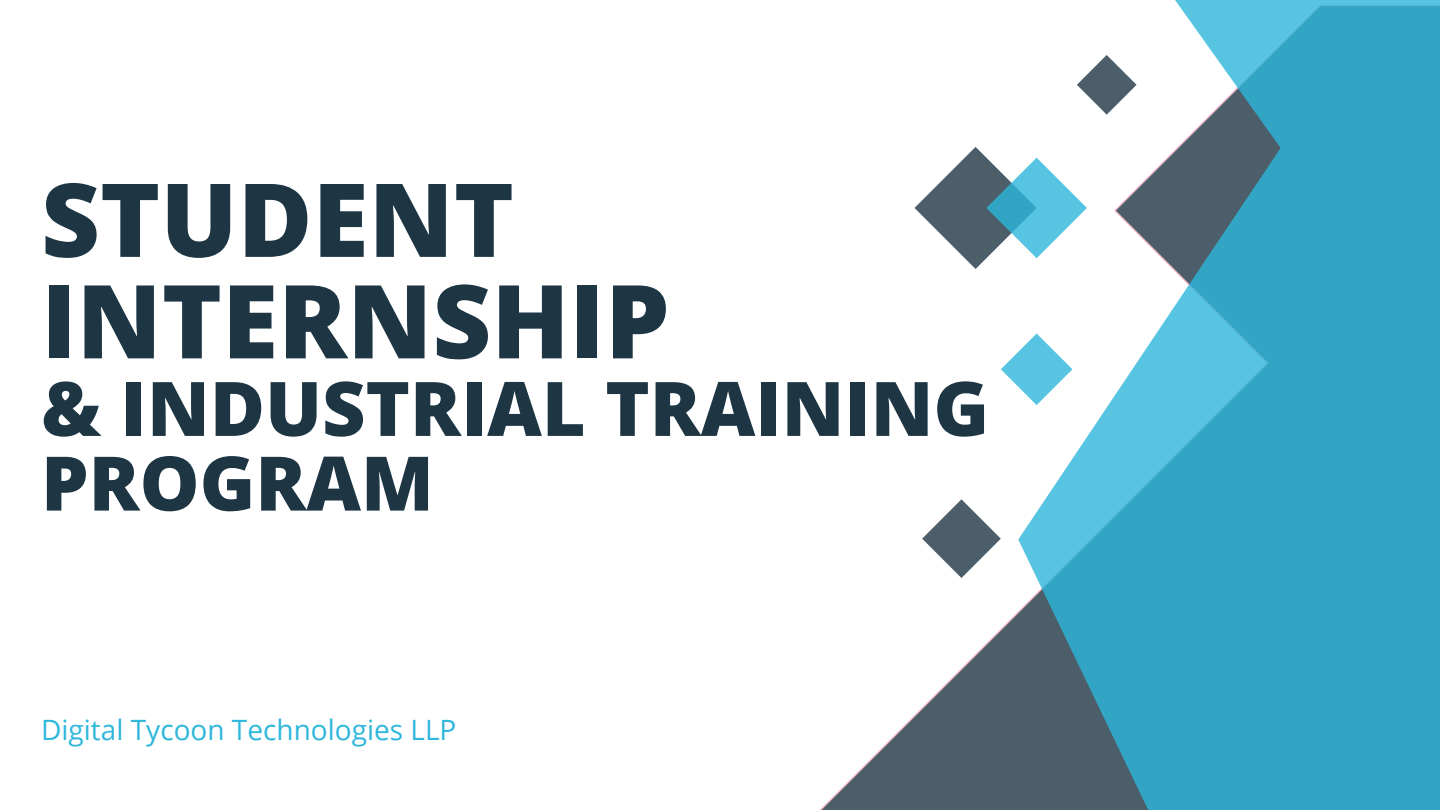
<style>
.page{position:relative;width:1440px;height:810px;background:#fff}
.page>*{position:absolute;margin:0;border:0;box-sizing:border-box;transform-origin:0 0}
.t1{font:800 102.1px/101.5px "Open Sans";color:#1e3644}
.t2{font:800 75.3px/74.7px "Open Sans";color:#1e3644}
.t3{font:28px "Open Sans";color:#2eb7db}
</style>
<div class="page">
<svg style="left:820px;top:207px;width:198px;height:603px"></svg>
<svg style="left:1018px;top:0;width:422px;height:810px;fill:#33a5c4"></svg>
<svg style="left:922px;top:499px;width:79px;height:79px"></svg>
<svg style="left:915px;top:147px;width:172px;height:122px"></svg>
<svg style="left:1001px;top:333px;width:71px;height:72px"></svg>
<svg style="left:1077px;top:55px;width:60px;height:60px"></svg>
<h1 class="t1" style="left:41px;top:167px;width:630px">STUDENT<br>INTERNSHIP</h1>
<h2 class="t2" style="left:41px;top:369px;width:950px">&amp; INDUSTRIAL TRAINING<br>PROGRAM</h2>
<p class="t3" style="left:41px;top:710px;width:417px">Digital Tycoon Technologies LLP</p>
</div>
